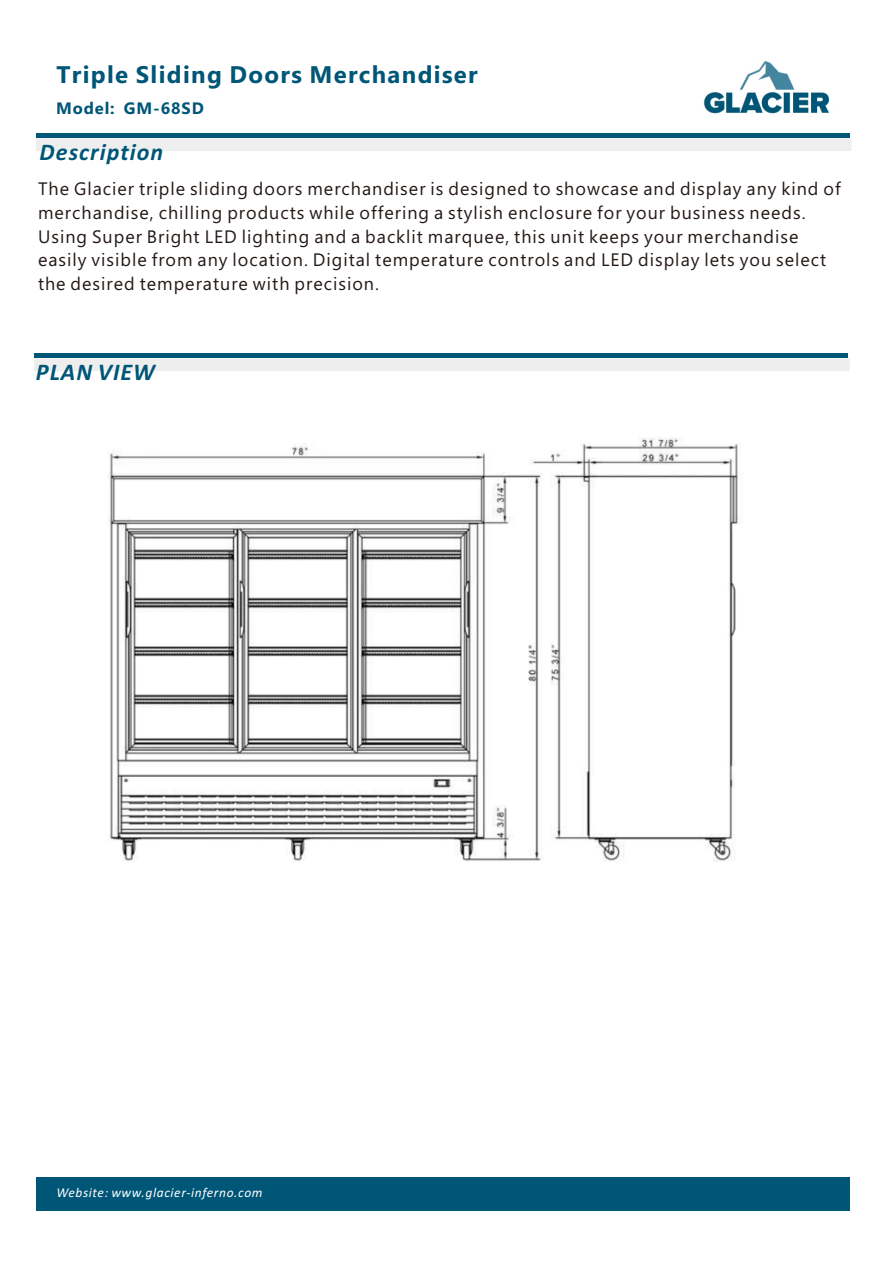
<style>
.page{position:relative;width:893px;height:1263px;background:#fff}
.page>*{position:absolute;margin:0;border:0;box-sizing:border-box;transform-origin:0 0}
.t1{font:700 24px "Ebrima";letter-spacing:.055em;color:#005677}
.t2{font:italic 700 24px "Calibri";letter-spacing:.045em;color:#005677}
.t3{font:18px/24px "Ebrima";letter-spacing:.055em;color:#231916}
.t4{font:700 16.5px "Ebrima";letter-spacing:.055em;color:#005677}
.t5{font:italic 13.5px "Calibri";letter-spacing:.045em;color:#fff}
</style>
<div class="page">
<div style="left:36px;top:138px;width:815px;height:13px;background:#eee"></div>
<hr style="left:36px;top:133px;width:814px;height:4px;background:#005677">
<div style="left:34px;top:358px;width:816px;height:13px;background:#eee"></div>
<hr style="left:34px;top:353px;width:814px;height:4px;background:#005677">
<div style="left:36px;top:1177px;width:814px;height:34px;background:#005677"></div>
<img style="left:703px;top:60px;width:127px;height:54px">
<img style="left:108px;top:438px;width:631px;height:424px">
<h1 class="t1" style="left:57px;top:66px;width:423px">Triple Sliding Doors Merchandiser</h1>
<p class="t4" style="left:56px;top:101px;width:149px">Model: GM-68SD</p>
<h1 class="t2" style="left:40px;top:142px;width:125px">Description</h1>
<p class="t3" style="left:38px;top:178px;width:804px">The Glacier triple sliding doors merchandiser is designed to showcase and display any kind of merchandise, chilling products while offering a stylish enclosure for your business needs.<br>Using Super Bright LED lighting and a backlit marquee, this unit keeps your merchandise easily visible from any location. Digital temperature controls and LED display lets you select the desired temperature with precision.</p>
<h1 class="t2" style="left:36px;top:362px;width:121px">PLAN VIEW</h1>
<p class="t5" style="left:56px;top:1187px;width:208px">Website: www.glacier-inferno.com</p>
</div>
